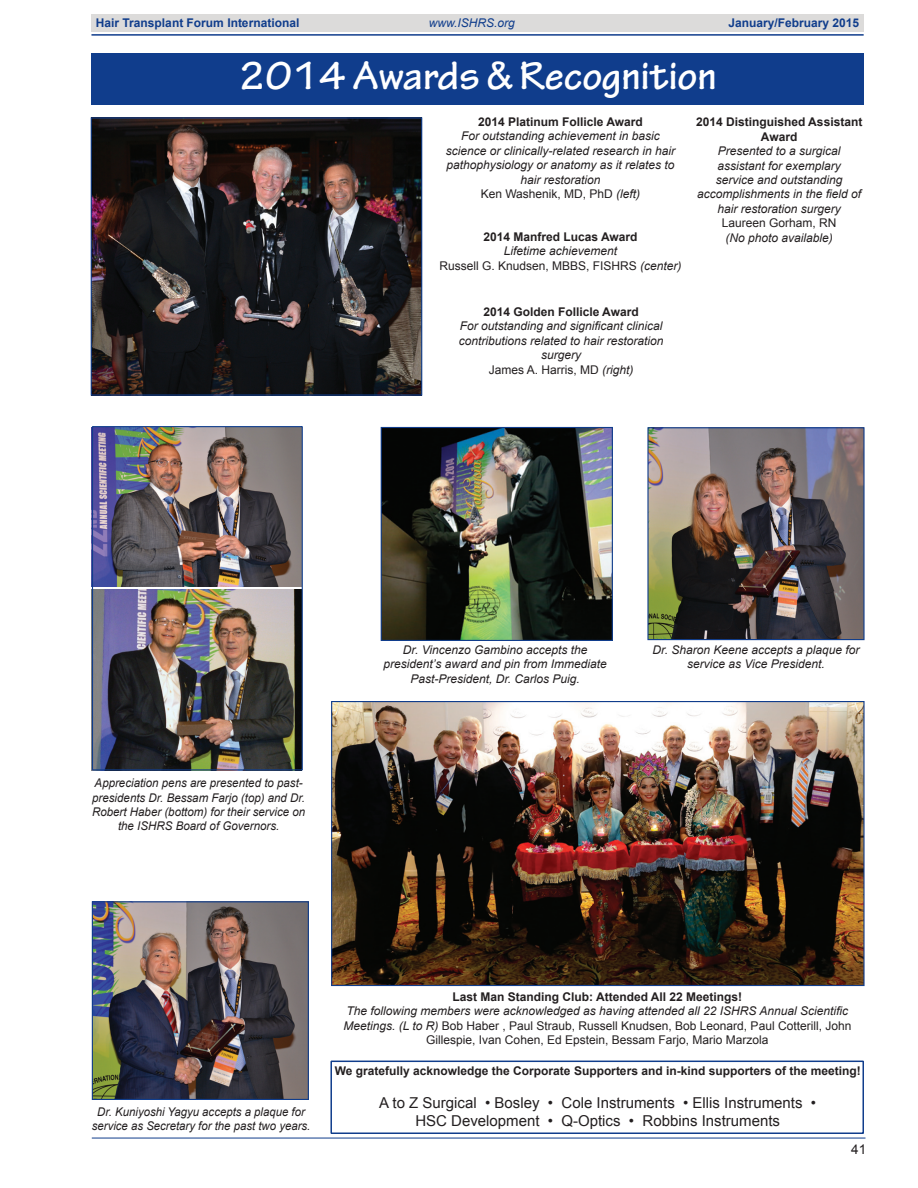
<style>
.page{position:relative;width:918px;height:1188px;background:#fff}
.page>*{position:absolute;margin:0;border:0;box-sizing:border-box;transform-origin:0 0}
.Body_first_para{font:700 42px "Tekton Pro";color:#fff}
.Body_no_Indent{font:15px "Arial";color:#231f20}
.t1{font:13.5px "Arial";color:#231f20}
.Body_no_Indent-2{font:italic 12px/14.4px "Arial";color:#231f20;text-align:center}
.Body_no_Indent-3{font:12px/14.4px "Arial";color:#231f20;text-align:center}
.Body_no_Indent-4{font:700 12px/14.4px "Arial";color:#231f20;text-align:center}
.Body_no_Indent-5{font:italic 12px/14.4px "Arial";color:#231f20;text-align:center;scale:.96 1}
.Body_no_Indent-6{font:italic 12px/14.4px "Arial";color:#231f20;text-align:center;scale:.95 1}
.t2{font:700 12px "Arial";color:#103d8c}
.t3{font:italic 12px "Arial";color:#103d8c}
.s1{font-style:italic}
</style>
<div class="page">
<hr style="left:92px;top:1138px;width:773px;height:1px;background:#103d8c">
<div style="left:91px;top:15px;width:773px;height:17px;background:#dcdbda"></div>
<hr style="left:91px;top:34px;width:773px;height:2px;background:#103d8c">
<div style="left:92px;top:54px;width:772px;height:51px;background:#103d8c"></div>
<img style="left:649px;top:429px;width:214px;height:209px">
<div style="left:647px;top:427px;width:218px;height:213px;border:1px solid #103d8c"></div>
<img style="left:94px;top:903px;width:213px;height:195px">
<div style="left:92px;top:901px;width:217px;height:199px;border:1px solid #103d8c"></div>
<img style="left:94px;top:428px;width:207px;height:158px">
<img style="left:92px;top:589px;width:210px;height:182px">
<div style="left:92px;top:426px;width:211px;height:344px;border:1px solid #103d8c"></div>
<img style="left:333px;top:703px;width:530px;height:281px">
<div style="left:331px;top:701px;width:534px;height:285px;border:1px solid #103d8c"></div>
<div style="left:330px;top:1061px;width:534px;height:73px;border:2px solid #103d8c"></div>
<img style="left:93px;top:119px;width:327px;height:275px">
<div style="left:91px;top:117px;width:331px;height:279px;border:1px solid #103d8c"></div>
<img style="left:383px;top:429px;width:228px;height:210px">
<div style="left:381px;top:427px;width:232px;height:214px;border:1px solid #103d8c"></div>
<p class="t2" style="left:96px;top:15px;width:205px">Hair Transplant Forum International</p>
<p class="t3" style="left:429px;top:15px;width:88px">www.ISHRS.org</p>
<p class="t2" style="left:728px;top:15px;width:132px">January/February 2015</p>
<p class="Body_first_para" style="left:239px;top:51px;width:480px">2014 Awards &amp; Recognition</p>
<p class="Body_no_Indent-4" style="left:478px;top:115px;width:166px">2014 Platinum Follicle Award</p>
<p class="Body_no_Indent-2" style="left:446px;top:129px;width:231px">For outstanding achievement in basic science or clinically-related research in hair pathophysiology or anatomy as it relates to hair restoration</p>
<p class="Body_no_Indent-3" style="left:481px;top:187px;width:161px">Ken Washenik, MD, PhD <span class="s1">(left)</span></p>
<p class="Body_no_Indent-4" style="left:483px;top:230px;width:156px">2014 Manfred Lucas Award</p>
<p class="Body_no_Indent-2" style="left:504px;top:244px;width:115px">Lifetime achievement</p>
<p class="Body_no_Indent-3" style="left:440px;top:258px;width:243px">Russell G. Knudsen, MBBS, FISHRS <span class="s1">(center)</span></p>
<p class="Body_no_Indent-4" style="left:483px;top:305px;width:157px">2014 Golden Follicle Award</p>
<p class="Body_no_Indent-2" style="left:459px;top:319px;width:206px">For outstanding and significant clinical contributions related to hair restoration surgery</p>
<p class="Body_no_Indent-3" style="left:489px;top:362px;width:146px">James A. Harris, MD <span class="s1">(right)</span></p>
<p class="Body_no_Indent-4" style="left:696px;top:115px;width:168px">2014 Distinguished Assistant<br>Award</p>
<p class="Body_no_Indent-2" style="left:697px;top:144px;width:166px">Presented to a surgical assistant for exemplary service and outstanding accomplishments in the field of hair restoration surgery</p>
<p class="Body_no_Indent-3" style="left:722px;top:216px;width:116px">Laureen Gorham, RN</p>
<p class="Body_no_Indent-2" style="left:726px;top:230px;width:109px">(No photo available)</p>
<p class="Body_no_Indent-5" style="left:92px;top:776px;width:224px">Appreciation pens are presented to past&shy;presidents Dr. Bessam Farjo (top) and Dr.<br>Robert Haber (bottom) for their service on the ISHRS Board of Governors.</p>
<p class="Body_no_Indent-2" style="left:384px;top:642px;width:225px">Dr. Vincenzo Gambino accepts the president’s award and pin from Immediate<br>Past-President, Dr. Carlos Puig.</p>
<p class="Body_no_Indent-2" style="left:652px;top:642px;width:208px">Dr. Sharon Keene accepts a plaque for service as Vice President.</p>
<p class="Body_no_Indent-6" style="left:92px;top:1104px;width:232px">Dr. Kuniyoshi Yagyu accepts a plaque for service as Secretary for the past two years.</p>
<p class="Body_no_Indent-4" style="left:452px;top:990px;width:291px">Last Man Standing Club: Attended All 22 Meetings!</p>
<p class="Body_no_Indent-3" style="left:343px;top:1004px;width:510px"><span class="s1">The following members were acknowledged as having attended all 22 ISHRS Annual Scientific<br>Meetings. (L to R)</span> Bob Haber , Paul Straub, Russell Knudsen, Bob Leonard, Paul Cotterill, John<br>Gillespie, Ivan Cohen, Ed Epstein, Bessam Farjo, Mario Marzola</p>
<p class="Body_no_Indent-4" style="left:335px;top:1064px;width:527px">We gratefully acknowledge the Corporate Supporters and in-kind supporters of the meeting!</p>
<p class="Body_no_Indent" style="left:379px;top:1093px;width:438px">A to Z Surgical • Bosley • Cole Instruments • Ellis Instruments •</p>
<p class="Body_no_Indent" style="left:415px;top:1111px;width:366px">HSC Development • Q-Optics • Robbins Instruments</p>
<p class="t1" style="left:851px;top:1140px;width:17px">41</p>
</div>
